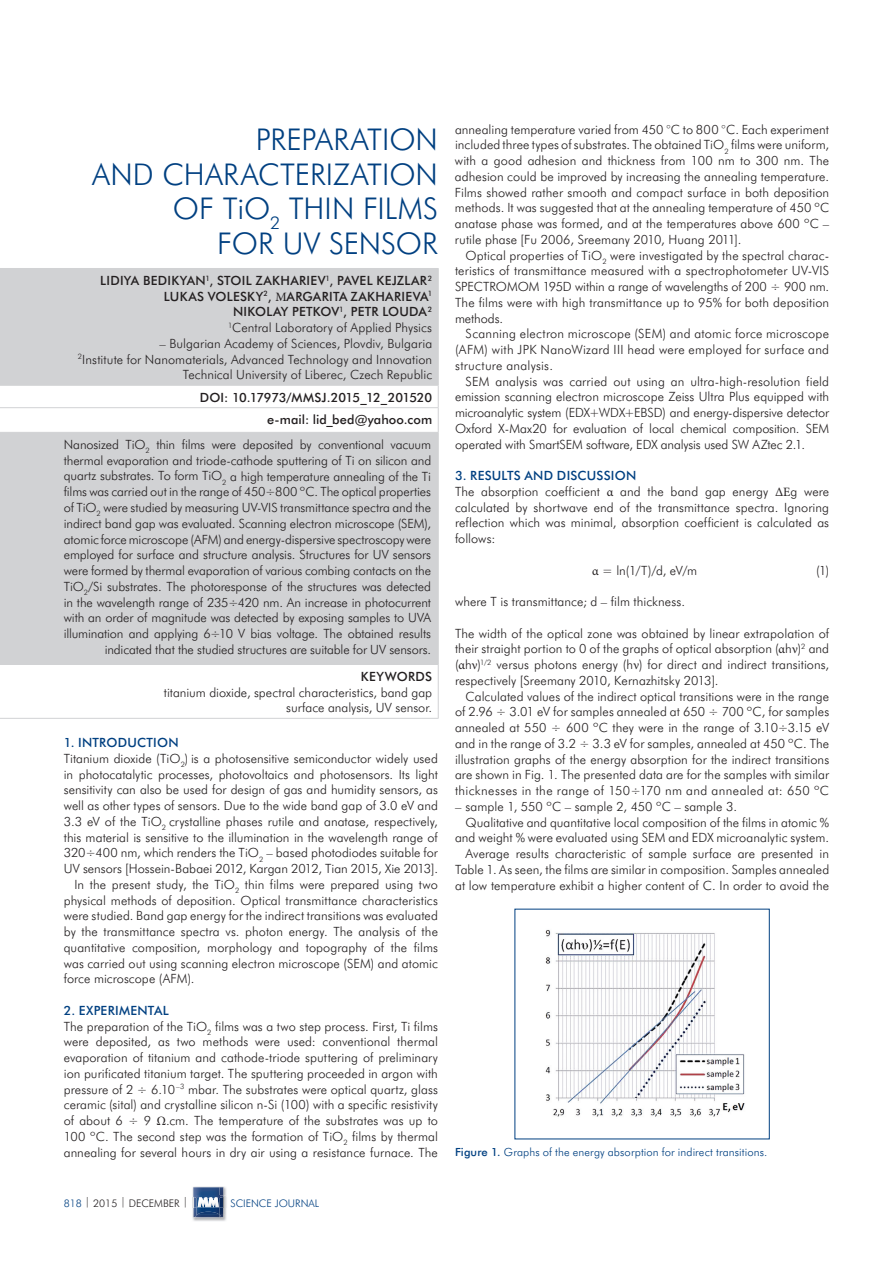
<style>
.page{position:relative;width:893px;height:1263px;background:#fff}
.page>*{position:absolute;margin:0;border:0;box-sizing:border-box;transform-origin:0 0}
.t1{font:300 30px/34.5px "Futura BTCE";color:#014081;text-align:right}
.t2{font:300 12.75px/15.8px "Futura BTCE";color:#231f20;text-align:justify}
.t3{font:500 12.75px/15.8px "Futura BTCE";letter-spacing:.02em;color:#231f20;text-align:right}
.t4{font:500 12.75px/22.4px "Futura BTCE";letter-spacing:-.015em;color:#231f20;text-align:right}
.t5{font:500 12.75px "Futura BTCE";letter-spacing:.015em;color:#014081}
.t6{font:300 11.25px "Futura BTCE";letter-spacing:.01em;color:#014081}
.t7{font:300 10.5px "Futura BTCE";color:#231f20}
.t8{font:300 10.5px "Futura BTCE";color:#014081}
.s1{font-family:"Minion Pro"}
.s2{font-weight:300}
.s3{font-weight:500;color:#014081}
.s4{font-family:"Minion Pro";font-weight:400}
.s5{color:#014081}
.s6{font-weight:500}
</style>
<div class="page">
<img style="left:192px;top:1186px;width:35px;height:35px">
<img style="left:192px;top:1197px;width:35px;height:10px">
<img style="left:193px;top:1217px;width:31px;height:1px">
<svg style="left:193px;top:1187px;width:33px;height:30px"></svg>
<img style="left:197px;top:1212px;width:23px;height:3px">
<div style="left:0;top:269px;width:438px;height:395px;background:#d1d2d4"></div>
<div style="left:0;top:385px;width:438px;height:23px;background:#fff"></div>
<hr style="left:0;top:268px;width:439px;height:1px;background:#d1d2d4">
<hr style="left:438px;top:269px;width:1px;height:116px;background:#d1d2d4">
<hr style="left:0;top:385px;width:439px;height:1px;background:#d1d2d4">
<hr style="left:0;top:407px;width:439px;height:1px;background:#d1d2d4">
<svg style="left:438px;top:386px;width:1px;height:46px"></svg>
<hr style="left:0;top:432px;width:439px;height:1px;background:#d1d2d4">
<hr style="left:438px;top:433px;width:1px;height:231px;background:#d1d2d4">
<hr style="left:0;top:664px;width:439px;height:1px;background:#d1d2d4">
<hr style="left:438px;top:665px;width:1px;height:53px;background:#d1d2d4">
<hr style="left:0;top:718px;width:439px;height:1px;background:#d1d2d4">
<img style="left:545px;top:930px;width:200px;height:187px">
<h1 class="t1" style="left:92px;top:121px;width:347px">PREPARATION<br>AND CHARACTERIZATION<br>OF TiO<sub>2</sub> THIN FILMS<br>FOR UV SENSOR</h1>
<p class="t3" style="left:100px;top:272px;width:333px">LIDIYA BEDIKYAN<sup>1</sup>, STOIL ZAKHARIEV<sup>1</sup>, PAVEL KEJZLAR<sup>2<br></sup>LUKAS VOLESKY<sup>2</sup>, <span class="s1">М</span>ARGARITA ZAKHARIEVA<sup>1<br></sup>NIKOLAY PETKOV<sup>1</sup>, PETR LOUDA<sup>2<br></sup><sup>1</sup><span class="s2">Central Laboratory of Applied Physics</span></p>
<p class="t2" style="left:78px;top:335px;width:356px;text-align:right">– Bulgarian Academy of Sciences, Plovdiv, Bulgaria<br><sup>2</sup>Institute for Nanomaterials, Advanced Technology and Innovation<br>Technical University of Liberec, Czech Republic</p>
<p class="t4" style="left:200px;top:386px;width:234px">DOI: 10.17973/MMSJ.2015_12_201520 e-mail: lid_bed@yahoo.com</p>
<p class="t2" style="left:64px;top:436px;width:369px;text-align:right">Nanosized TiO<sub>2</sub> thin films were deposited by conventional vacuum thermal evaporation and triode-cathode sputtering of Ti on silicon and quartz substrates. To form TiO<sub>2</sub> a high temperature annealing of the Ti films was carried out in the range of 450÷800 ºC. The optical properties of TiO<sub>2</sub> were studied by measuring UV-VIS transmittance spectra and the indirect band gap was evaluated. Scanning electron microscope (SEM), atomic force microscope (AFM) and energy-dispersive spectroscopy were employed for surface and structure analysis. Structures for UV sensors were formed by thermal evaporation of various combing contacts on the TiO<sub>2</sub>/Si substrates. The photoresponse of the structures was detected in the wavelength range of 235÷420 nm. An increase in photocurrent with an order of magnitude was detected by exposing samples to UVA illumination and applying 6÷10 V bias voltage. The obtained results indicated that the studied structures are suitable for UV sensors.</p>
<p class="t3" style="left:361px;top:668px;width:73px">KEYWORDS</p>
<p class="t2" style="left:164px;top:684px;width:270px;text-align:right">titanium dioxide, spectral characteristics, band gap surface analysis, UV sensor.</p>
<p class="t5" style="left:64px;top:734px;width:116px">1. INTRODUCTION</p>
<p class="t2" style="left:64px;top:750px;width:376px">Titanium dioxide (TiO<sub>2</sub>) is a photosensitive semiconductor widely used</p>
<p class="t2" style="left:64px;top:766px;width:376px">in photocatalytic processes, photovoltaics and photosensors. Its light</p>
<p class="t2" style="left:64px;top:781px;width:376px">sensitivity can also be used for design of gas and humidity sensors, as</p>
<p class="t2" style="left:64px;top:797px;width:376px">well as other types of sensors. Due to the wide band gap of 3.0 eV and</p>
<p class="t2" style="left:64px;top:813px;width:376px">3.3 eV of the TiO<sub>2</sub> crystalline phases rutile and anatase, respectively,</p>
<p class="t2" style="left:64px;top:829px;width:376px">this material is sensitive to the illumination in the wavelength range of</p>
<p class="t2" style="left:64px;top:844px;width:376px">320÷400 nm, which renders the TiO<sub>2</sub> – based photodiodes suitable for</p>
<p class="t2" style="left:64px;top:860px;width:376px">UV sensors [Hossein-Babaei 2012, Kargan 2012, Tian 2015, Xie 2013].</p>
<p class="t2" style="left:74px;top:876px;width:365px">In the present study, the TiO<sub>2</sub> thin films were prepared using two</p>
<p class="t2" style="left:64px;top:892px;width:376px">physical methods of deposition. Optical transmittance characteristics</p>
<p class="t2" style="left:64px;top:907px;width:376px">were studied. Band gap energy for the indirect transitions was evaluated</p>
<p class="t2" style="left:64px;top:923px;width:376px">by the transmittance spectra vs. photon energy. The analysis of the</p>
<p class="t2" style="left:64px;top:939px;width:376px">quantitative composition, morphology and topography of the films</p>
<p class="t2" style="left:64px;top:955px;width:376px">was carried out using scanning electron microscope (SEM) and atomic</p>
<p class="t2" style="left:64px;top:970px;width:132px">force microscope (AFM).</p>
<p class="t2" style="left:64px;top:1002px;width:376px;text-align:left"><span class="s3">2. EXPERIMENTAL<br></span>The preparation of the TiO<sub>2</sub> films was a two step process. First, Ti films were deposited, as two methods were used: conventional thermal evaporation of titanium and cathode-triode sputtering of preliminary ion purificated titanium target. The sputtering proceeded in argon with pressure of 2 ÷ 6.10<sup>–3</sup> mbar. The substrates were optical quartz, glass ceramic (sital) and crystalline silicon n-Si (100) with a specific resistivity of about 6 ÷ 9 <span class="s4">Ω</span>.cm. The temperature of the substrates was up to 100 ºC. The second step was the formation of TiO<sub>2</sub> films by thermal annealing for several hours in dry air using a resistance furnace. The</p>
<p class="t7" style="left:64px;top:1196px;width:126px"><span class="s5">818</span> | 2015 | DECEMBER |</p>
<p class="t8" style="left:230px;top:1196px;width:90px">SCIENCE JOURNAL</p>
<p class="t2" style="left:455px;top:121px;width:376px">annealing temperature varied from 450 °C to 800 °C. Each experiment included three types of substrates. The obtained TiO<sub>2</sub> films were uniform, with a good adhesion and thickness from 100 nm to 300 nm. The adhesion could be improved by increasing the annealing temperature.<br>Films showed rather smooth and compact surface in both deposition methods. It was suggested that at the annealing temperature of 450 ºC anatase phase was formed, and at the temperatures above 600 ºC – rutile phase [Fu 2006, Sreemany 2010, Huang 2011].</p>
<p class="t2" style="left:455px;top:247px;width:376px;text-indent:11px">Optical properties of TiO<sub>2</sub> were investigated by the spectral charac&shy;teristics of transmittance measured with a spectrophotometer UV-VIS SPECTROMOM 195D within a range of wavelengths of 200 ÷ 900 nm.<br>The films were with high transmittance up to 95% for both deposition methods.</p>
<p class="t2" style="left:455px;top:326px;width:376px;text-indent:11px">Scanning electron microscope (SEM) and atomic force microscope (AFM) with JPK NanoWizard III head were employed for surface and structure analysis.</p>
<p class="t2" style="left:455px;top:373px;width:376px;text-indent:11px">SEM analysis was carried out using an ultra-high-resolution field emission scanning electron microscope Zeiss Ultra Plus equipped with microanalytic system (EDX+WDX+EBSD) and energy-dispersive detector Oxford X-Max20 for evaluation of local chemical composition. SEM operated with SmartSEM software, EDX analysis used SW AZtec 2.1.</p>
<p class="t2" style="left:455px;top:467px;width:376px;text-align:left"><span class="s3">3. RESULTS AND DISCUSSION<br></span>The absorption coefficient <span class="s4">α</span> and the band gap energy <span class="s4">ΔΕ</span>g were calculated by shortwave end of the transmittance spectra. Ignoring reflection which was minimal, absorption coefficient is calculated as follows:</p>
<p class="t2" style="left:592px;top:562px;width:106px"><span class="s4">α</span> = ln(1/T)/d, eV/m</p>
<p class="t2" style="left:816px;top:562px;width:15px">(1)</p>
<p class="t2" style="left:455px;top:593px;width:232px">where T is transmittance; d – film thickness.</p>
<p class="t2" style="left:455px;top:625px;width:376px">The width of the optical zone was obtained by linear extrapolation of their straight portion to 0 of the graphs of optical absorption (<span class="s4">α</span>h<span class="s4">ν</span>)<sup>2</sup> and (<span class="s4">α</span>h<span class="s4">ν</span>)<sup>1/2</sup> versus photons energy (h<span class="s4">ν</span>) for direct and indirect transitions, respectively [Sreemany 2010, Kernazhitsky 2013].</p>
<p class="t2" style="left:455px;top:688px;width:376px;text-indent:11px">Calculated values of the indirect optical transitions were in the range of 2.96 ÷ 3.01 eV for samples annealed at 650 ÷ 700 ºC, for samples annealed at 550 ÷ 600 ºC they were in the range of 3.10÷3.15 eV and in the range of 3.2 ÷ 3.3 eV for samples, annealed at 450 ºC. The illustration graphs of the energy absorption for the indirect transitions are shown in Fig. 1. The presented data are for the samples with similar thicknesses in the range of 150÷170 nm and annealed at: 650 ºC</p>
<p class="t2" style="left:455px;top:798px;width:284px">– sample 1, 550 ºC – sample 2, 450 ºC – sample 3.</p>
<p class="t2" style="left:466px;top:814px;width:365px">Qualitative and quantitative local composition of the films in atomic %</p>
<p class="t2" style="left:455px;top:830px;width:376px">and weight % were evaluated using SEM and EDX microanalytic system.</p>
<p class="t2" style="left:466px;top:845px;width:365px">Average results characteristic of sample surface are presented in</p>
<p class="t2" style="left:455px;top:861px;width:376px">Table 1. As seen, the films are similar in composition. Samples annealed</p>
<p class="t2" style="left:455px;top:877px;width:376px">at low temperature exhibit a higher content of C. In order to avoid the</p>
<p class="t6" style="left:455px;top:1145px;width:314px"><span class="s6">Figure 1.</span> Graphs of the energy absorption for indirect transitions.</p>
</div>
